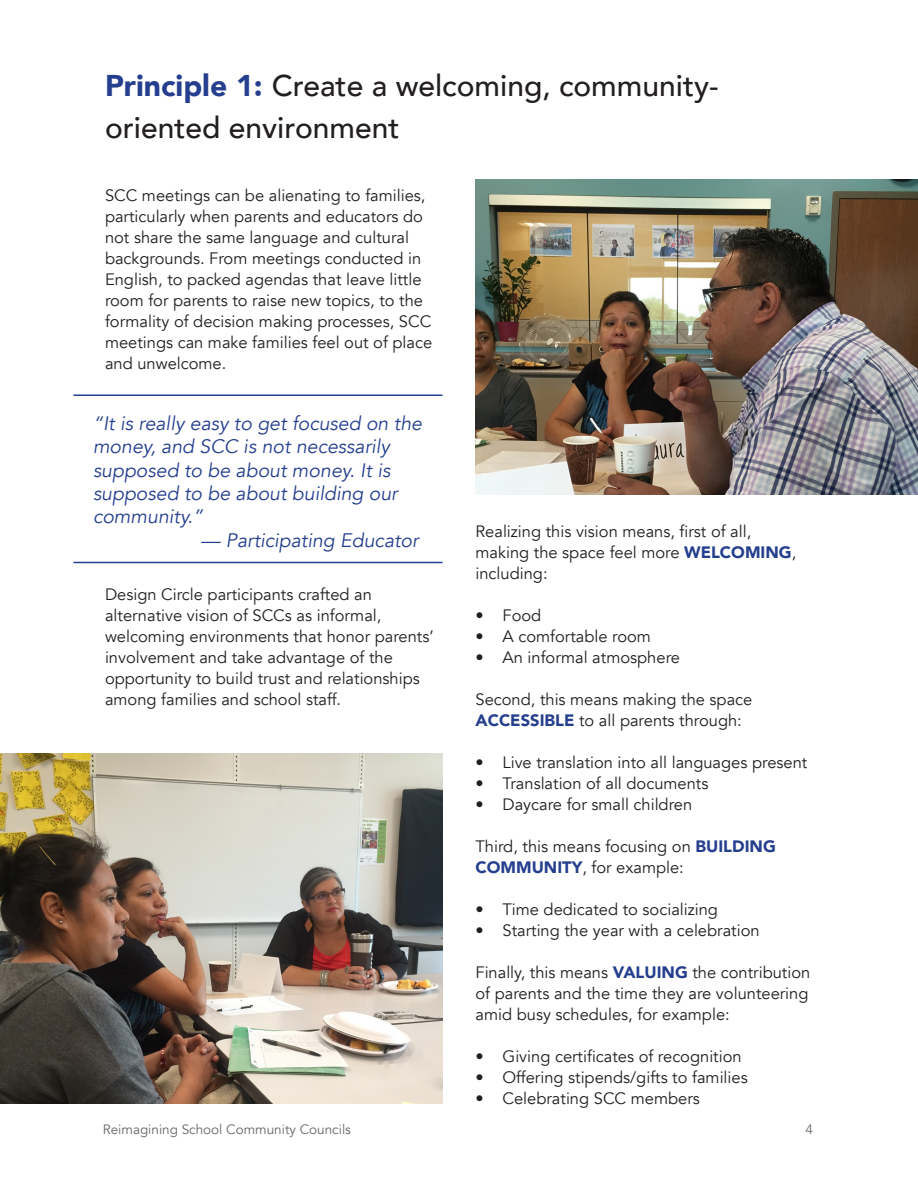
<style>
.page{position:relative;width:918px;height:1188px;background:#fff}
.page>*{position:absolute;margin:0;border:0;box-sizing:border-box;transform-origin:0 0}
.t1{font:500 30px/42px "Avenir";color:#231f20}
.t2{font:italic 19.5px/23.4px "Avenir";color:#253f8e}
.t3{font:16.5px/21px "Avenir";color:#231f20}
.t4{font:13.5px "Avenir";color:#696768}
.s1{font-weight:900;color:#253f8e}
</style>
<div class="page">
<hr style="left:74px;top:394px;width:368px;height:2px;background:#253f8e">
<hr style="left:74px;top:562px;width:368px;height:1px;background:#253f8e">
<img style="left:0;top:753px;width:442px;height:351px">
<img style="left:476px;top:179px;width:442px;height:316px">
<p class="t1" style="left:105px;top:63px;width:615px"><span class="s1">Principle 1:</span> Create a welcoming, community&shy;oriented environment</p>
<p class="t3" style="left:105px;top:185px;width:329px">SCC meetings can be alienating to families, particularly when parents and educators do not share the same language and cultural backgrounds. From meetings conducted in English, to packed agendas that leave little room for parents to raise new topics, to the formality of decision making processes, SCC meetings can make families feel out of place and unwelcome.</p>
<p class="t2" style="left:93px;top:412px;width:331px">“It is really easy to get focused on the money, and SCC is not necessarily</p>
<p class="t2" style="left:93px;top:458px;width:306px">supposed to be about money. It is supposed to be about building our community.”</p>
<p class="t2" style="left:201px;top:529px;width:219px">— Participating Educator</p>
<p class="t3" style="left:105px;top:584px;width:330px">Design Circle participants crafted an alternative vision of SCCs as informal, welcoming environments that honor parents’ involvement and take advantage of the opportunity to build trust and relationships among families and school staff.</p>
<p class="t3" style="left:476px;top:521px;width:322px">Realizing this vision means, first of all, making the space feel more <span class="s1">WELCOMING</span>, including:</p>
<p class="t3" style="left:476px;top:605px;width:67px">• Food</p>
<p class="t3" style="left:476px;top:626px;width:177px">• A comfortable room</p>
<p class="t3" style="left:476px;top:647px;width:206px">• An informal atmosphere</p>
<p class="t3" style="left:476px;top:689px;width:278px">Second, this means making the space<br><span class="s1">ACCESSIBLE</span> to all parents through:</p>
<p class="t3" style="left:476px;top:752px;width:333px">• Live translation into all languages present</p>
<p class="t3" style="left:476px;top:773px;width:234px">• Translation of all documents</p>
<p class="t3" style="left:476px;top:794px;width:218px">• Daycare for small children</p>
<p class="t3" style="left:476px;top:836px;width:302px">Third, this means focusing on <span class="s1">BUILDING<br>COMMUNITY</span>, for example:</p>
<p class="t3" style="left:476px;top:899px;width:244px">• Time dedicated to socializing</p>
<p class="t3" style="left:476px;top:920px;width:286px">• Starting the year with a celebration</p>
<p class="t3" style="left:476px;top:962px;width:336px;text-align:justify">Finally, this means <span class="s1">VALUING</span> the contribution of parents and the time they are volunteering amid busy schedules, for example:</p>
<p class="t3" style="left:476px;top:1046px;width:268px">• Giving certificates of recognition</p>
<p class="t3" style="left:476px;top:1067px;width:274px">• Offering stipends/gifts to families</p>
<p class="t3" style="left:476px;top:1088px;width:226px">• Celebrating SCC members</p>
<p class="t4" style="left:103px;top:1121px;width:250px">Reimagining School Community Councils</p>
<p class="t4" style="left:805px;top:1121px;width:9px">4</p>
</div>
